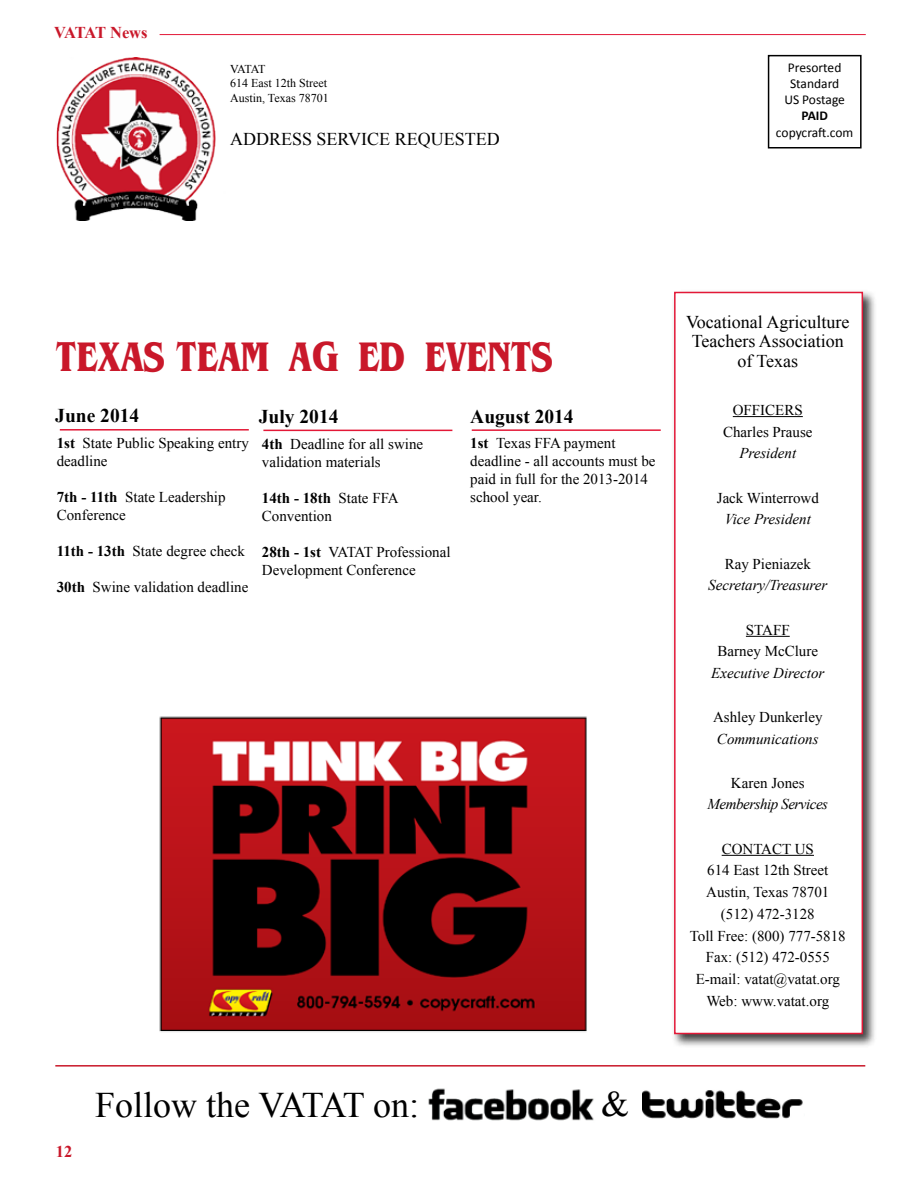
<style>
.page{position:relative;width:918px;height:1188px;background:#fff}
.page>*{position:absolute;margin:0;border:0;box-sizing:border-box;transform-origin:0 0}
.t1{font:700 39.6px "Brian James Condensed";letter-spacing:-.005em;color:#c9182a;scale:.91 1}
.t2{font:36px "Times New Roman";color:#000}
.t3{font:700 19.5px "Times New Roman";color:#000}
.t4{font:18px/19.5px "Times New Roman";color:#000;text-align:center}
.t5{font:700 16.5px "Times New Roman";letter-spacing:-.075em;color:#c9182a}
.t6{font:700 16.5px "Times New Roman";letter-spacing:-.035em;color:#c9182a}
.t7{font:15px/21.8px "Times New Roman";color:#000}
.t8{font:italic 15px "Times New Roman";color:#000}
.t9{font:italic 15px "Times New Roman";letter-spacing:-.03em;color:#000}
.t10{font:13.5px/16.2px "Calibri";color:#000;text-align:center}
.t11{font:700 13.5px "Calibri";color:#000}
.t12{font:12px/14.7px "Times New Roman";color:#000}
.s1{font-weight:700}
</style>
<div class="page">
<hr style="left:160px;top:34px;width:706px;height:1px;background:#e31837">
<img style="left:159px;top:716px;width:428px;height:316px">
<div style="left:671px;top:289px;width:206px;height:759px;background:#000;opacity:.75"></div>
<div style="left:674px;top:292px;width:189px;height:742px;background:#fff;border:2px solid #e31837"></div>
<hr style="left:733px;top:416px;width:70px;height:1px;background:#000">
<hr style="left:746px;top:636px;width:44px;height:1px;background:#000">
<hr style="left:722px;top:855px;width:92px;height:1px;background:#000">
<hr style="left:55px;top:1065px;width:810px;height:2px;background:#c9182a">
<hr style="left:60px;top:429px;width:189px;height:2px;background:#e31837">
<hr style="left:472px;top:429px;width:189px;height:2px;background:#e31837">
<hr style="left:263px;top:430px;width:189px;height:1px;background:#e31837">
<img style="left:56px;top:58px;width:160px;height:163px">
<div style="left:768px;top:55px;width:94px;height:93px;border:2px solid #000"></div>
<img style="left:428px;top:1088px;width:166px;height:33px">
<img style="left:643px;top:1090px;width:160px;height:29px">
<p class="t5" style="left:54px;top:21px;width:95px">VATAT News</p>
<p class="t12" style="left:230px;top:61px;width:100px">VATAT<br>614 East 12th Street<br>Austin, Texas 78701</p>
<p class="t4" style="left:230px;top:129px;width:271px">ADDRESS SERVICE REQUESTED</p>
<p class="t10" style="left:784px;top:59px;width:62px">Presorted<br>Standard<br>US Postage</p>
<p class="t11" style="left:801px;top:107px;width:28px">PAID</p>
<p class="t10" style="left:776px;top:124px;width:79px">copycraft.com</p>
<h1 class="t1" style="left:55px;top:329px;width:548px">TEXAS TEAM AG ED EVENTS</h1>
<h3 class="t3" style="left:55px;top:402px;width:85px">June 2014</h3>
<p class="t7" style="left:57px;top:434px;width:194px;line-height:18px"><span class="s1">1st</span> State Public Speaking entry deadline</p>
<p class="t7" style="left:57px;top:488px;width:170px;line-height:18px"><span class="s1">7th - 11th</span> State Leadership<br>Conference</p>
<p class="t7" style="left:57px;top:540px;width:190px"><span class="s1">11th - 13th</span> State degree check</p>
<p class="t7" style="left:57px;top:576px;width:193px"><span class="s1">30th</span> Swine validation deadline</p>
<h3 class="t3" style="left:470px;top:403px;width:105px">August 2014</h3>
<p class="t7" style="left:470px;top:434px;width:187px;line-height:18px"><span class="s1">1st</span> Texas FFA payment deadline - all accounts must be paid in full for the 2013-2014 school year.</p>
<h3 class="t3" style="left:259px;top:403px;width:81px">July 2014</h3>
<p class="t7" style="left:262px;top:435px;width:163px;line-height:18px"><span class="s1">4th</span> Deadline for all swine validation materials</p>
<p class="t7" style="left:262px;top:489px;width:138px;line-height:18px"><span class="s1">14th - 18th</span> State FFA<br>Convention</p>
<p class="t7" style="left:262px;top:543px;width:190px;line-height:18px"><span class="s1">28th - 1st</span> VATAT Professional<br>Development Conference</p>
<p class="t4" style="left:686px;top:312px;width:165px">Vocational Agriculture<br>Teachers Association of Texas</p>
<p class="t7" style="left:723px;top:399px;width:91px;text-align:center">OFFICERS<br>Charles Prause</p>
<p class="t8" style="left:739px;top:443px;width:58px">President</p>
<p class="t7" style="left:717px;top:487px;width:104px">Jack Winterrowd</p>
<p class="t8" style="left:725px;top:509px;width:88px">Vice President</p>
<p class="t7" style="left:725px;top:553px;width:88px">Ray Pieniazek</p>
<p class="t8" style="left:708px;top:575px;width:121px">Secretary/Treasurer</p>
<p class="t7" style="left:718px;top:619px;width:102px;text-align:center">STAFF<br>Barney McClure</p>
<p class="t8" style="left:711px;top:663px;width:115px">Executive Director</p>
<p class="t7" style="left:713px;top:706px;width:111px">Ashley Dunkerley</p>
<p class="t8" style="left:717px;top:729px;width:103px">Communications</p>
<p class="t7" style="left:731px;top:772px;width:75px">Karen Jones</p>
<p class="t9" style="left:708px;top:794px;width:122px">Membership Services</p>
<p class="t7" style="left:690px;top:838px;width:158px;text-align:center">CONTACT US<br>614 East 12th Street<br>Austin, Texas 78701 (512) 472-3128<br>Toll Free: (800) 777-5818<br>Fax: (512) 472-0555<br>E-mail: vatat@vatat.org<br>Web: www.vatat.org</p>
<p class="t6" style="left:56px;top:1141px;width:18px">12</p>
<h2 class="t2" style="left:95px;top:1081px;width:326px">Follow the VATAT on:</h2>
<h2 class="t2" style="left:601px;top:1080px;width:30px">&amp;</h2>
</div>
